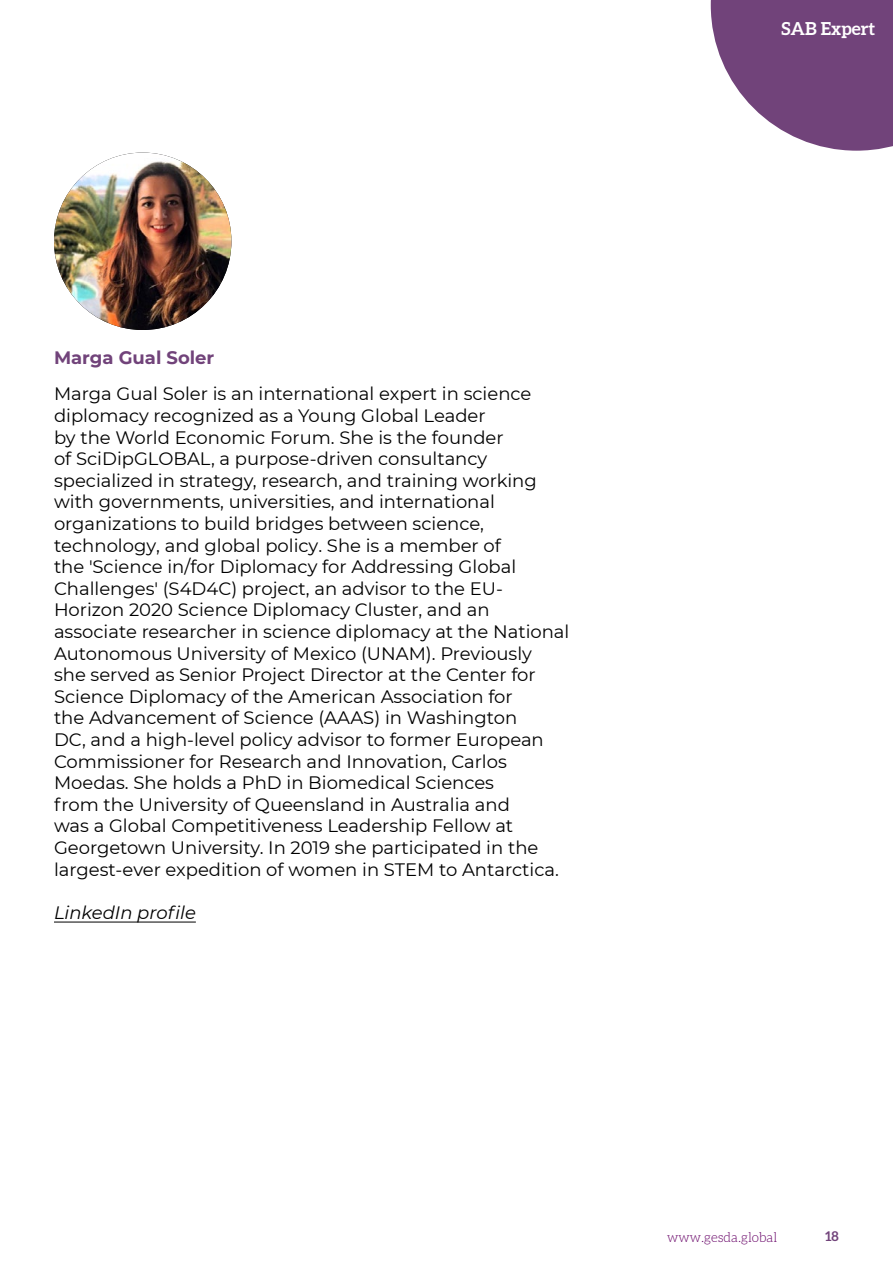
<style>
.page{position:relative;width:893px;height:1263px;background:#fff}
.page>*{position:absolute;margin:0;border:0;box-sizing:border-box;transform-origin:0 0}
.t1{font:18px/21.6px "Montserrat";color:#000}
.t2{font:italic 18px "Montserrat";color:#000}
.t3{font:700 18px "Montserrat";color:#71437a}
.t4{font:700 18px "Aleo";color:#fff}
.t5{font:300 13.5px "Aleo";color:#606}
.t6{font:700 13.5px "Aleo";color:#71437a}
.s1{font-style:inherit}
</style>
<div class="page">
<svg style="left:711px;top:0;width:182px;height:151px"></svg>
<img style="left:54px;top:153px;width:177px;height:177px;border-radius:89px">
<hr style="left:54px;top:921px;width:142px;height:1px;background:#000">
<p class="t4" style="left:781px;top:17px;width:95px">SAB Expert</p>
<p class="t3" style="left:54px;top:345px;width:162px">Marga Gual Soler</p>
<p class="t1" style="left:54px;top:383px;width:517px">Marga Gual Soler is an international expert in science diplomacy recognized as a Young Global Leader<br>by the World Economic Forum. She is the founder<br>of SciDipGLOBAL, a purpose-driven consultancy specialized in strategy, research, and training working with governments, universities, and international organizations to build bridges between science, technology, and global policy. She is a member of<br>the <span class="s1">'</span>Science in/for Diplomacy for Addressing Global Challenges<span class="s1">'</span> (S4D4C) project, an advisor to the EU-Horizon 2020 Science Diplomacy Cluster, and an associate researcher in science diplomacy at the National Autonomous University of Mexico (UNAM). Previously<br>she served as Senior Project Director at the Center for Science Diplomacy of the American Association for<br>the Advancement of Science (AAAS) in Washington<br>DC, and a high-level policy advisor to former European Commissioner for Research and Innovation, Carlos Moedas. She holds a PhD in Biomedical Sciences<br>from the University of Queensland in Australia and<br>was a Global Competitiveness Leadership Fellow at Georgetown University. In 2019 she participated in the largest-ever expedition of women in STEM to Antarctica.</p>
<p class="t2" style="left:54px;top:900px;width:143px">LinkedIn profile</p>
<p class="t5" style="left:667px;top:1230px;width:112px">www.gesda.global</p>
<p class="t6" style="left:825px;top:1228px;width:15px">18</p>
</div>
